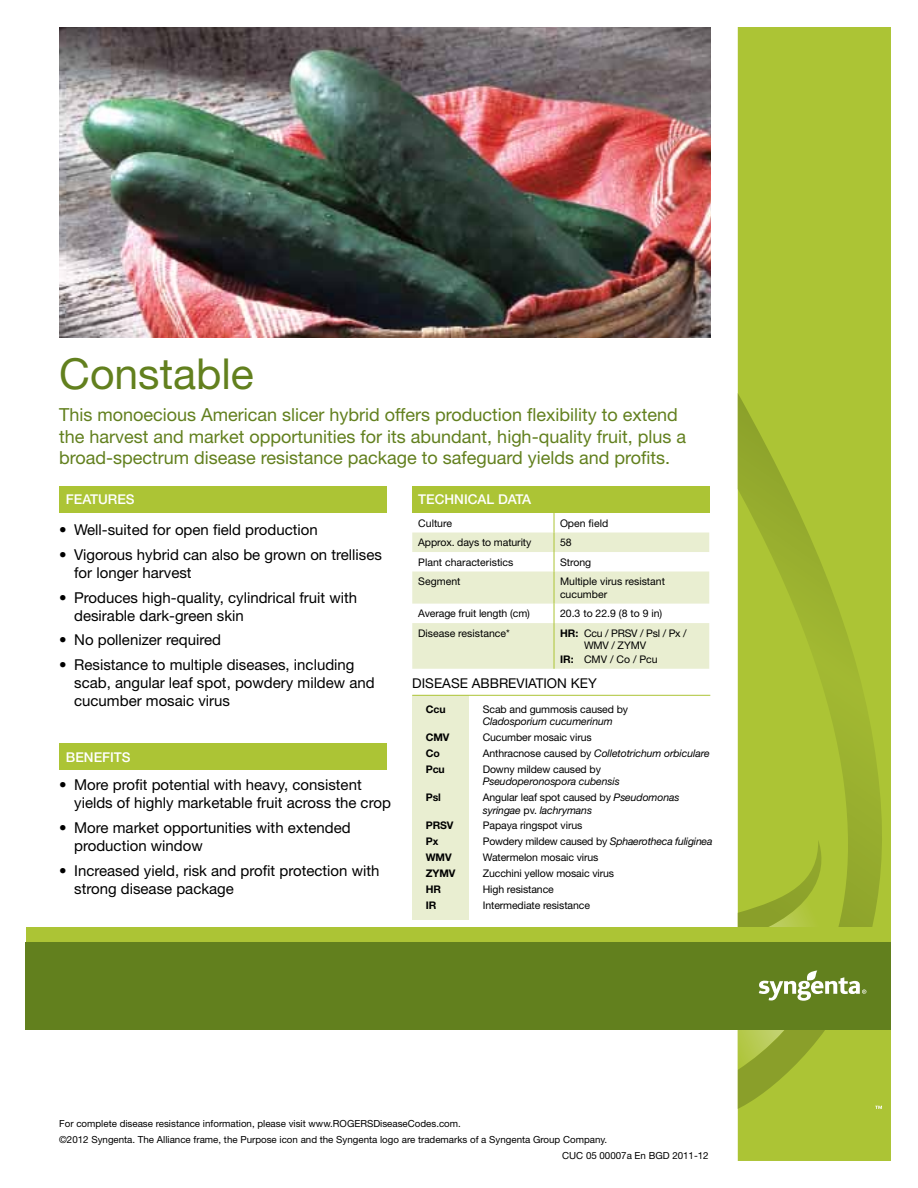
<style>
.page{position:relative;width:918px;height:1188px;background:#fff}
.page>*{position:absolute;margin:0;border:0;box-sizing:border-box;transform-origin:0 0}
.t1{font:42.75px "Helvetica Neue LT Pro";color:#62801e}
.t2{font:18px/21.6px "Helvetica Neue LT Pro";color:#62801e}
.t3{font:15px/18px "Helvetica Neue LT Pro";color:#000}
.t4{font:500 13.5px "Helvetica Neue LT Pro";color:#fff}
.t5{font:13.5px "Helvetica Neue LT Pro";color:#000}
.t6{font:10.5px/12px "Helvetica Neue LT Pro";letter-spacing:-.01em;color:#000}
.t7{font:italic 10.5px/12.6px "Helvetica Neue LT Pro";letter-spacing:-.01em;color:#000}
.t8{font:700 10.5px "Helvetica Neue LT Pro";letter-spacing:-.01em;color:#000}
.t9{font:9.75px "Helvetica Neue LT Pro";color:#000}
.s1{font-weight:700}
.s2{font-style:italic}
.s3{font-style:normal}
</style>
<div class="page">
<div style="left:738px;top:27px;width:153px;height:1134px;background:#acc435"></div>
<svg style="left:738px;top:394px;width:147px;height:715px"></svg>
<div style="left:26px;top:942px;width:865px;height:87px;background:#62801e"></div>
<div style="left:26px;top:927px;width:864px;height:15px;background:#acc435"></div>
<svg style="left:875px;top:1106px;width:7px;height:3px"></svg>
<svg style="left:738px;top:858px;width:128px;height:212px"></svg>
<img style="left:59px;top:27px;width:651px;height:311px">
<div style="left:59px;top:486px;width:327px;height:27px;background:#acc435"></div>
<div style="left:59px;top:743px;width:327px;height:27px;background:#acc435"></div>
<div style="left:412px;top:695px;width:56px;height:225px;background:#e9eed1"></div>
<div style="left:412px;top:486px;width:297px;height:27px;background:#acc435"></div>
<svg style="left:412px;top:513px;width:297px;height:156px"></svg>
<hr style="left:554px;top:623px;width:1px;height:46px;background:#acc435">
<hr style="left:412px;top:695px;width:298px;height:1px;background:#acc435">
<p class="t1" style="left:59px;top:347px;width:196px">Constable</p>
<p class="t2" style="left:59px;top:404px;width:628px">This monoecious American slicer hybrid offers production flexibility to extend the harvest and market opportunities for its abundant, high-quality fruit, plus a broad-spectrum disease resistance package to safeguard yields and profits.</p>
<p class="t4" style="left:66px;top:491px;width:70px">FEATURES</p>
<p class="t4" style="left:418px;top:491px;width:99px">TECHNICAL DATA</p>
<p class="t6" style="left:418px;top:517px;width:35px">Culture</p>
<p class="t6" style="left:560px;top:517px;width:50px">Open field</p>
<p class="t6" style="left:418px;top:536px;width:115px">Approx. days to maturity</p>
<p class="t6" style="left:560px;top:536px;width:13px">58</p>
<p class="t6" style="left:418px;top:556px;width:97px">Plant characteristics</p>
<p class="t6" style="left:560px;top:556px;width:33px">Strong</p>
<p class="t6" style="left:418px;top:575px;width:44px">Segment</p>
<p class="t6" style="left:560px;top:575px;width:107px;line-height:12.6px">Multiple virus resistant cucumber</p>
<p class="t6" style="left:418px;top:607px;width:113px">Average fruit length (cm)</p>
<p class="t6" style="left:560px;top:607px;width:104px">20.3 to 22.9 (8 to 9 in)</p>
<p class="t6" style="left:418px;top:627px;width:93px">Disease resistance*</p>
<p class="t6" style="left:584px;top:627px;width:104px;text-indent:-24px"><span class="s1">HR:</span> Ccu / PRSV / Psl / Px /<br>WMV / ZYMV</p>
<p class="t6" style="left:560px;top:653px;width:99px"><span class="s1">IR:</span> CMV / Co / Pcu</p>
<p class="t5" style="left:412px;top:675px;width:18px">Disease</p>
<p class="t5" style="left:472px;top:675px;width:9px">abbreviation</p>
<p class="t5" style="left:571px;top:675px;width:18px">key</p>
<p class="t8" style="left:426px;top:703px;width:21px">Ccu</p>
<p class="t6" style="left:483px;top:703px;width:147px">Scab and gummosis caused by<br><span class="s2">Cladosporium cucumerinum</span></p>
<p class="t8" style="left:426px;top:731px;width:25px">CMV</p>
<p class="t6" style="left:483px;top:731px;width:110px">Cucumber mosaic virus</p>
<p class="t8" style="left:426px;top:746px;width:16px">Co</p>
<p class="t7" style="left:483px;top:746px;width:229px"><span class="s3">Anthracnose caused by</span> Colletotrichum orbiculare</p>
<p class="t8" style="left:426px;top:762px;width:21px">Pcu</p>
<p class="t7" style="left:483px;top:762px;width:138px"><span class="s3">Downy mildew caused by<br></span>Pseudoperonospora cubensis</p>
<p class="t8" style="left:426px;top:791px;width:17px">Psl</p>
<p class="t7" style="left:483px;top:791px;width:198px"><span class="s3">Angular leaf spot caused by</span> Pseudomonas syringae <span class="s3">pv.</span> lachrymans</p>
<p class="t8" style="left:426px;top:819px;width:29px">PRSV</p>
<p class="t6" style="left:483px;top:819px;width:101px">Papaya ringspot virus</p>
<p class="t8" style="left:426px;top:835px;width:14px">Px</p>
<p class="t6" style="left:483px;top:835px;width:231px">Powdery mildew caused by <span class="s2">Sphaerotheca fuliginea</span></p>
<p class="t8" style="left:426px;top:851px;width:27px">WMV</p>
<p class="t6" style="left:483px;top:851px;width:117px">Watermelon mosaic virus</p>
<p class="t8" style="left:426px;top:867px;width:31px">ZYMV</p>
<p class="t6" style="left:483px;top:867px;width:133px">Zucchini yellow mosaic virus</p>
<p class="t8" style="left:426px;top:882px;width:17px">HR</p>
<p class="t6" style="left:483px;top:883px;width:73px">High resistance</p>
<p class="t8" style="left:426px;top:898px;width:12px">IR</p>
<p class="t6" style="left:483px;top:899px;width:109px">Intermediate resistance</p>
<p class="t3" style="left:59px;top:520px;width:260px">• Well-suited for open field production</p>
<p class="t3" style="left:74px;top:545px;width:309px;text-indent:-15px">• Vigorous hybrid can also be grown on trellises for longer harvest</p>
<p class="t3" style="left:74px;top:588px;width:285px;text-indent:-15px">• Produces high-quality, cylindrical fruit with desirable dark-green skin</p>
<p class="t3" style="left:59px;top:631px;width:163px">• No pollenizer required</p>
<p class="t3" style="left:74px;top:655px;width:302px;text-indent:-15px">• Resistance to multiple diseases, including scab, angular leaf spot, powdery mildew and cucumber mosaic virus</p>
<p class="t4" style="left:66px;top:749px;width:58px">BENEFITS</p>
<p class="t3" style="left:74px;top:775px;width:318px;text-indent:-15px">• More profit potential with heavy, consistent yields of highly marketable fruit across the crop</p>
<p class="t3" style="left:74px;top:818px;width:278px;text-indent:-15px">• More market opportunities with extended production window</p>
<p class="t3" style="left:74px;top:861px;width:307px;text-indent:-15px">• Increased yield, risk and profit protection with strong disease package</p>
<p class="t9" style="left:59px;top:1117px;width:403px">For complete disease resistance information, please visit www.ROGERSDiseaseCodes.com.</p>
<p class="t9" style="left:59px;top:1133px;width:550px">©2012 Syngenta. The Alliance frame, the Purpose icon and the Syngenta logo are trademarks of a Syngenta Group Company.</p>
<p class="t9" style="left:562px;top:1149px;width:148px">CUC 05 00007a En BGD 2011-12</p>
</div>
